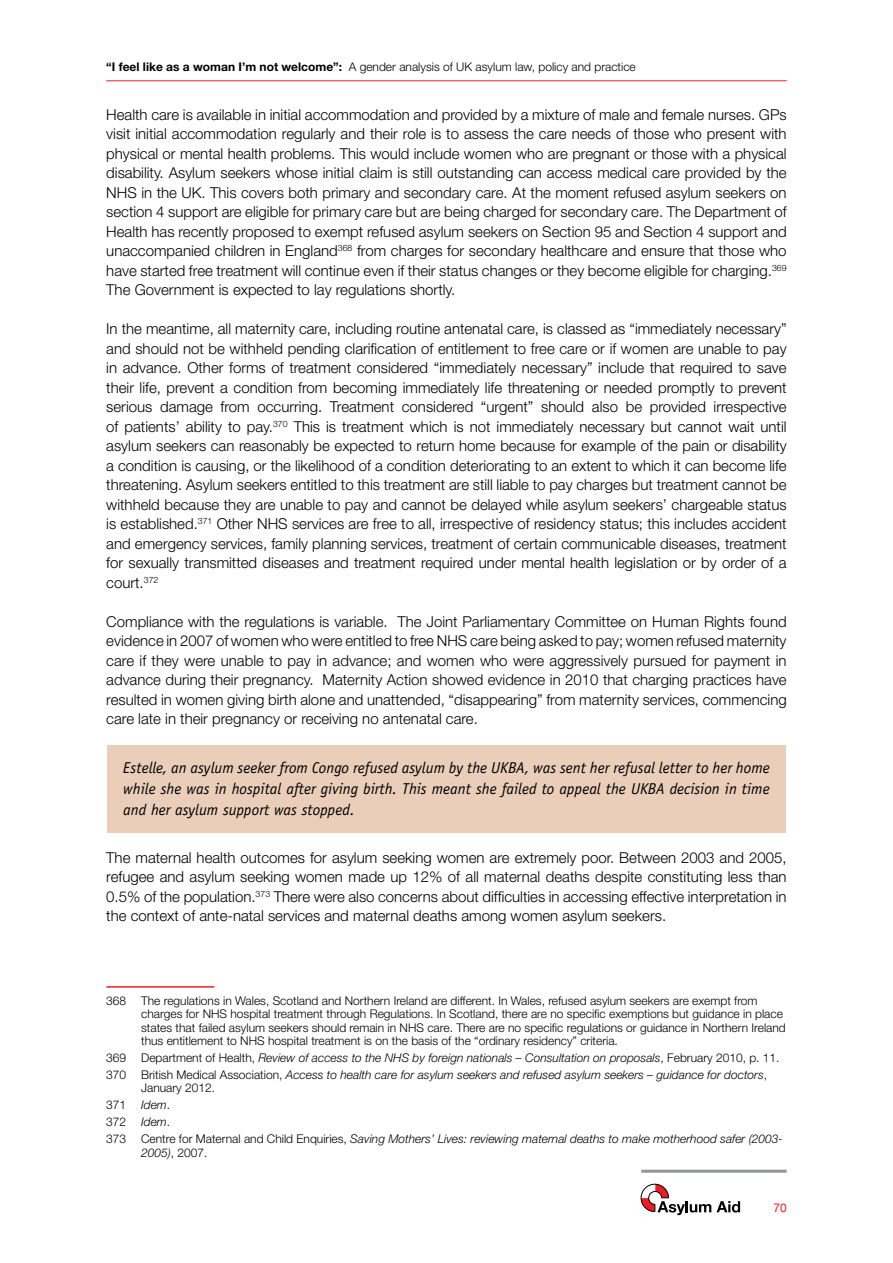
<style>
.page{position:relative;width:893px;height:1263px;background:#fff}
.page>*{position:absolute;margin:0;border:0;box-sizing:border-box;transform-origin:0 0}
.t1{font:italic 15.75px/21px "Officina Sans";color:#000;text-align:justify}
.t2{font:300 15px/19.5px "Helvetica Neue";color:#000;text-align:justify}
.t3{font:300 12px/13.5px "Helvetica Neue";color:#000}
.t4{font:italic 300 12px/17px "Helvetica Neue";color:#000}
.t5{font:12px "Helvetica Neue";color:#ed1d24}
.s1{font-weight:700}
.s2{font-style:normal}
.s3{font-style:italic}
</style>
<div class="page">
<hr style="left:106px;top:80px;width:681px;height:1px;background:#ed1d24">
<svg style="left:641px;top:1184px;width:99px;height:31px"></svg>
<hr style="left:641px;top:1170px;width:146px;height:3px;background:#939598">
<div style="left:107px;top:745px;width:679px;height:87px;background:#eaceba"></div>
<hr style="left:106px;top:986px;width:108px;height:2px;background:#ed1d24">
<p class="t3" style="left:106px;top:60px;width:531px"><span class="s1">“I feel like as a woman I’m not welcome”:</span> A gender analysis of UK asylum law, policy and practice</p>
<p class="t2" style="left:106px;top:104px;width:682px">Health care is available in initial accommodation and provided by a mixture of male and female nurses. GPs visit initial accommodation regularly and their role is to assess the care needs of those who present with physical or mental health problems. This would include women who are pregnant or those with a physical disability. Asylum seekers whose initial claim is still outstanding can access medical care provided by the NHS in the UK. This covers both primary and secondary care. At the moment refused asylum seekers on section 4 support are eligible for primary care but are being charged for secondary care. The Department of Health has recently proposed to exempt refused asylum seekers on Section 95 and Section 4 support and unaccompanied children in England<sup>368</sup> from charges for secondary healthcare and ensure that those who have started free treatment will continue even if their status changes or they become eligible for charging.<sup>369<br></sup>The Government is expected to lay regulations shortly.</p>
<p class="t2" style="left:106px;top:319px;width:682px">In the meantime, all maternity care, including routine antenatal care, is classed as “immediately necessary” and should not be withheld pending clarification of entitlement to free care or if women are unable to pay in advance. Other forms of treatment considered “immediately necessary” include that required to save their life, prevent a condition from becoming immediately life threatening or needed promptly to prevent serious damage from occurring. Treatment considered “urgent” should also be provided irrespective of patients’ ability to pay.<sup>370</sup> This is treatment which is not immediately necessary but cannot wait until asylum seekers can reasonably be expected to return home because for example of the pain or disability a condition is causing, or the likelihood of a condition deteriorating to an extent to which it can become life threatening. Asylum seekers entitled to this treatment are still liable to pay charges but treatment cannot be withheld because they are unable to pay and cannot be delayed while asylum seekers’ chargeable status is established.<sup>371</sup> Other NHS services are free to all, irrespective of residency status; this includes accident and emergency services, family planning services, treatment of certain communicable diseases, treatment for sexually transmitted diseases and treatment required under mental health legislation or by order of a court.<sup>372</sup></p>
<p class="t2" style="left:106px;top:611px;width:682px">Compliance with the regulations is variable. The Joint Parliamentary Committee on Human Rights found evidence in 2007 of women who were entitled to free NHS care being asked to pay; women refused maternity care if they were unable to pay in advance; and women who were aggressively pursued for payment in advance during their pregnancy. Maternity Action showed evidence in 2010 that charging practices have resulted in women giving birth alone and unattended, “disappearing” from maternity services, commencing care late in their pregnancy or receiving no antenatal care.</p>
<p class="t1" style="left:123px;top:758px;width:648px">Estelle, an asylum seeker from Congo refused asylum by the UKBA, was sent her refusal letter to her home while she was in hospital after giving birth. This meant she failed to appeal the UKBA decision in time and her asylum support was stopped.</p>
<p class="t2" style="left:106px;top:847px;width:682px">The maternal health outcomes for asylum seeking women are extremely poor. Between 2003 and 2005, refugee and asylum seeking women made up 12% of all maternal deaths despite constituting less than 0.5% of the population.<sup>373</sup> There were also concerns about difficulties in accessing effective interpretation in the context of ante-natal services and maternal deaths among women asylum seekers.</p>
<p class="t3" style="left:141px;top:993px;width:646px;text-indent:-35px">368 The regulations in Wales, Scotland and Northern Ireland are different. In Wales, refused asylum seekers are exempt from charges for NHS hospital treatment through Regulations. In Scotland, there are no specific exemptions but guidance in place states that failed asylum seekers should remain in NHS care. There are no specific regulations or guidance in Northern Ireland thus entitlement to NHS hospital treatment is on the basis of the “ordinary residency” criteria.</p>
<p class="t4" style="left:106px;top:1049px;width:675px"><span class="s2">369 Department of Health,</span> Review of access to the NHS by foreign nationals – Consultation on proposals<span class="s2">, February 2010, p. 11.<br>370 British Medical Association,</span> Access to health care for asylum seekers and refused asylum seekers – guidance for doctors<span class="s2">,</span></p>
<p class="t4" style="left:106px;top:1079px;width:678px;text-indent:35px"><span class="s2">January 2012.<br>371</span> Idem<span class="s2">.<br>372</span> Idem<span class="s2">.<br>373 Centre for Maternal and Child Enquiries,</span> Saving Mothers’ Lives: reviewing maternal deaths to make motherhood safer (2003-</p>
<p class="t3" style="left:141px;top:1145px;width:68px"><span class="s3">2005)</span>, 2007.</p>
<p class="t5" style="left:773px;top:1200px;width:15px">70</p>
</div>
